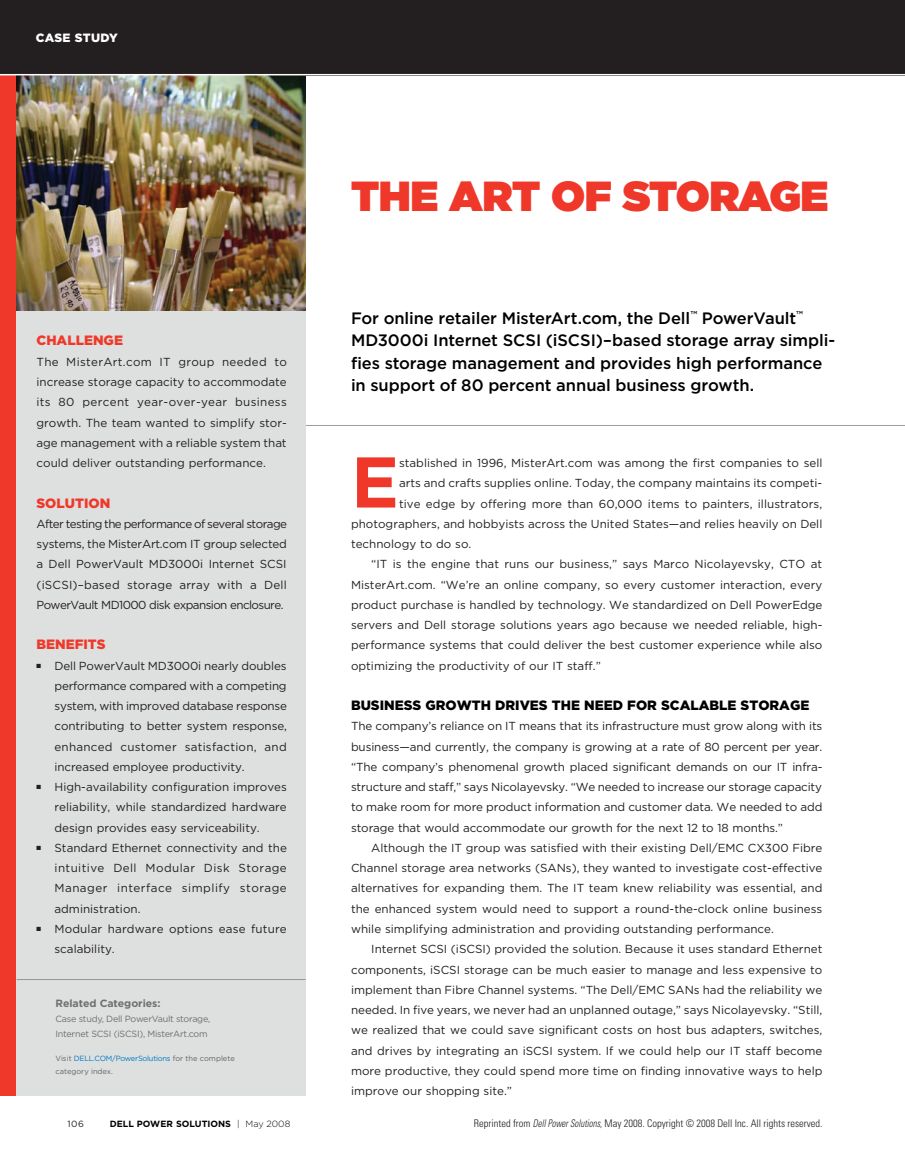
<style>
.page{position:relative;width:905px;height:1175px;background:#fff}
.page>*{position:absolute;margin:0;border:0;box-sizing:border-box;transform-origin:0 0}
.t1{font:700 71.55px "Gotham";color:#ef3829}
.t2{font:900 42px "Gotham";letter-spacing:-.01em;color:#ef3829}
.t3{font:500 16.5px/22.5px "Gotham";letter-spacing:-.005em;color:#000}
.t4{font:900 13.5px "Gotham";color:#000}
.t5{font:900 13.5px "Gotham";color:#ef3829}
.t6{font:900 12px "Gotham";letter-spacing:.02em;color:#fff}
.t7{font:11.7px/20.2px "Gotham";color:#231f20;text-align:justify}
.t8{font:300 condensed 10.5px "Univers LT Std";color:#231f20}
.t9{font:700 10.5px "Gotham";color:#6d6f71}
.t10{font:9px/15px "Gotham";letter-spacing:-.025em;color:#6d6f71}
.t11{font:700 9px "Gotham";color:#000}
.t12{font:9px "Gotham";color:#231f20}
.t13{font:7.5px/13.5px "Gotham";letter-spacing:-.015em;color:#636466}
.s1{color:#007ac3}
.s2{font-weight:300}
.s3{font-style:italic}
</style>
<div class="page">
<div style="left:0;top:0;width:904px;height:75px;background:#231f20"></div>
<hr style="left:294px;top:425px;width:610px;height:1px;background:#9b9ca3">
<div style="left:0;top:311px;width:305px;height:784px;background:#dedfdf"></div>
<hr style="left:17px;top:979px;width:289px;height:1px;background:#949698">
<img style="left:15px;top:76px;width:290px;height:234px">
<div style="left:0;top:75px;width:15px;height:1020px;background:#ef3829"></div>
<hr style="left:0;top:74px;width:904px;height:1px;background:#fff">
<p class="t6" style="left:36px;top:29px;width:83px">CASE STUDY</p>
<p class="t5" style="left:36px;top:331px;width:87px">CHALLENGE</p>
<p class="t7" style="left:36px;top:351px;width:252px">The MisterArt.com IT group needed to increase storage capacity to accommodate its 80 percent year-over-year business growth. The team wanted to simplify stor&shy;age management with a reliable system that could deliver outstanding performance.</p>
<p class="t5" style="left:36px;top:493px;width:75px">SOLUTION</p>
<p class="t7" style="left:36px;top:513px;width:252px">After testing the performance of several storage systems, the MisterArt.com IT group selected a Dell PowerVault MD3000i Internet SCSI (iSCSI)–based storage array with a Dell PowerVault MD1000 disk expansion enclosure.</p>
<p class="t5" style="left:36px;top:635px;width:61px">BENEFITS</p>
<p class="t7" style="left:54px;top:655px;width:234px;text-indent:-18px">■ Dell PowerVault MD3000i nearly doubles performance compared with a competing system, with improved database response contributing to better system response, enhanced customer satisfaction, and increased employee productivity.</p>
<p class="t7" style="left:54px;top:776px;width:234px;text-indent:-18px">■ High-availability configuration improves reliability, while standardized hardware design provides easy serviceability.</p>
<p class="t7" style="left:54px;top:837px;width:234px;text-indent:-18px">■ Standard Ethernet connectivity and the intuitive Dell Modular Disk Storage Manager interface simplify storage administration.</p>
<p class="t7" style="left:54px;top:918px;width:234px;text-indent:-18px">■ Modular hardware options ease future scalability.</p>
<p class="t9" style="left:56px;top:996px;width:107px">Related Categories:</p>
<p class="t10" style="left:56px;top:1011px;width:156px">Case study, Dell PowerVault storage,<br>Internet SCSI (iSCSI), MisterArt.com</p>
<p class="t13" style="left:56px;top:1051px;width:181px">Visit <span class="s1">DELL.COM/PowerSolutions</span> for the complete category index.</p>
<h2 class="t2" style="left:351px;top:166px;width:479px">THE ART OF STORAGE</h2>
<h3 class="t3" style="left:351px;top:306px;width:485px">For online retailer MisterArt.com, the Dell<sup>™</sup> PowerVault<sup>™ </sup>MD3000i Internet SCSI (iSCSI)–based storage array simpli&shy;fies storage management and provides high performance in support of 80 percent annual business growth.</h3>
<h1 class="t1" style="left:351px;top:435px;width:49px">E</h1>
<p class="t7" style="left:399px;top:452px;width:425px">stablished in 1996, MisterArt.com was among the first companies to sell</p>
<p class="t7" style="left:399px;top:473px;width:424px">arts and crafts supplies online. Today, the company maintains its competi-</p>
<p class="t7" style="left:399px;top:493px;width:424px">tive edge by offering more than 60,000 items to painters, illustrators,</p>
<p class="t7" style="left:351px;top:513px;width:473px">photographers, and hobbyists across the United States—and relies heavily on Dell</p>
<p class="t7" style="left:351px;top:533px;width:122px">technology to do so.</p>
<p class="t7" style="left:371px;top:554px;width:452px">“IT is the engine that runs our business,” says Marco Nicolayevsky, CTO at</p>
<p class="t7" style="left:351px;top:574px;width:473px">MisterArt.com. “We’re an online company, so every customer interaction, every</p>
<p class="t7" style="left:351px;top:594px;width:473px">product purchase is handled by technology. We standardized on Dell PowerEdge</p>
<p class="t7" style="left:351px;top:614px;width:473px">servers and Dell storage solutions years ago because we needed reliable, high-</p>
<p class="t7" style="left:351px;top:635px;width:473px">performance systems that could deliver the best customer experience while also</p>
<p class="t7" style="left:351px;top:655px;width:251px">optimizing the productivity of our IT staff.”</p>
<p class="t4" style="left:351px;top:696px;width:54px">BUSINESS</p>
<p class="t4" style="left:425px;top:696px;width:180px">GROWTH DRIVES THE NEED</p>
<p class="t4" style="left:627px;top:696px;width:45px">FOR SCA</p>
<p class="t4" style="left:690px;top:696px;width:119px">LABLE STORAGE</p>
<p class="t7" style="left:351px;top:716px;width:473px">The company’s reliance on IT means that its infrastructure must grow along with its business—and currently, the company is growing at a rate of 80 percent per year. “The company’s phenomenal growth placed significant demands on our IT infra&shy;structure and staff,” says Nicolayevsky. “We needed to increase our storage capacity to make room for more product information and customer data. We needed to add storage that would accommodate our growth for the next 12 to 18 months.”</p>
<p class="t7" style="left:351px;top:837px;width:473px;text-indent:20px">Although the IT group was satisfied with their existing Dell/EMC CX300 Fibre Channel storage area networks (SANs), they wanted to investigate cost-effective alternatives for expanding them. The IT team knew reliability was essential, and the enhanced system would need to support a round-the-clock online business while simplifying administration and providing outstanding performance.</p>
<p class="t7" style="left:351px;top:938px;width:473px;text-indent:20px">Internet SCSI (iSCSI) provided the solution. Because it uses standard Ethernet components, iSCSI storage can be much easier to manage and less expensive to implement than Fibre Channel systems. “The Dell/EMC SANs had the reliability we needed. In five years, we never had an unplanned outage,” says Nicolayevsky. “Still, we realized that we could save significant costs on host bus adapters, switches, and drives by integrating an iSCSI system. If we could help our IT staff become more productive, they could spend more time on finding innovative ways to help improve our shopping site.”</p>
<p class="t12" style="left:68px;top:1118px;width:18px">106</p>
<p class="t11" style="left:110px;top:1117px;width:182px">DELL POWER SOLUTIONS <span class="s2">| May 2008</span></p>
<p class="t8" style="left:474px;top:1117px;width:350px">Reprinted from <span class="s3">Dell Power Solutions</span>, May 2008. Copyright © 2008 Dell Inc. All rights reserved.</p>
</div>
